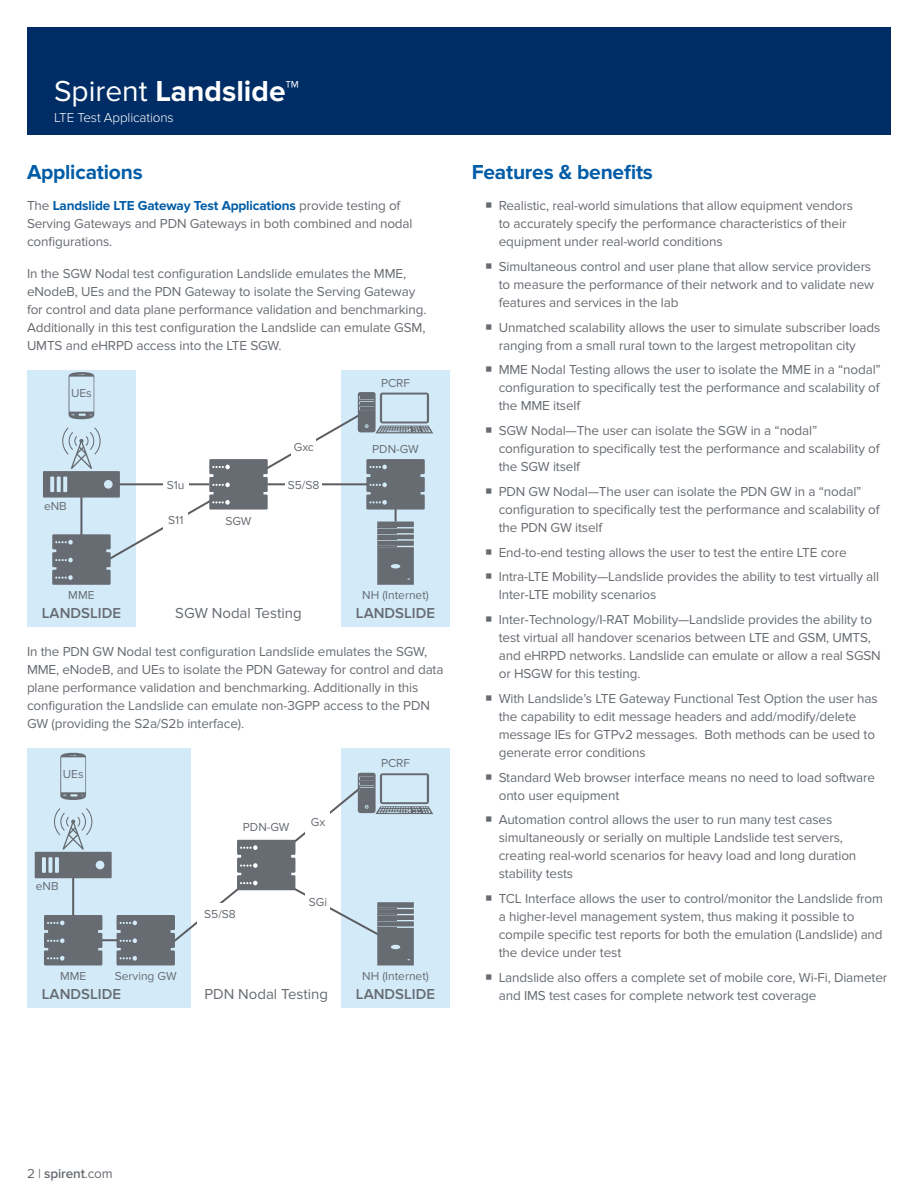
<style>
.page{position:relative;width:918px;height:1188px;background:#fff}
.page>*{position:absolute;margin:0;border:0;box-sizing:border-box;transform-origin:0 0}
.t1{font:700 30px "Proxima Nova";color:#fff}
.Heading_1{font:700 21px "Proxima Nova";letter-spacing:-.01em;color:#005ca7}
.t2{font:600 15px "Proxima Nova";color:#676c72}
.t3{font:15px "Proxima Nova";color:#676c72}
.Body_Text{font:13.5px/18px "Proxima Nova";letter-spacing:-.01em;color:#676c72}
.t4{font:300 13.5px "Proxima Nova";letter-spacing:-.01em;color:#fff}
.Body_Text-2{font:600 13.5px "Proxima Nova";letter-spacing:-.01em;color:#676c72}
.t5{font:12px "Proxima Nova";color:#676c72}
.s1{font-weight:400}
.s2{font-weight:700;color:#005ca7}
</style>
<div class="page">
<div style="left:27px;top:27px;width:864px;height:108px;background:#002d66"></div>
<div style="left:27px;top:370px;width:109px;height:257px;background:#d3ebf9"></div>
<div style="left:341px;top:370px;width:109px;height:257px;background:#d3ebf9"></div>
<svg style="left:43px;top:372px;width:390px;height:213px"></svg>
<div style="left:27px;top:748px;width:164px;height:259px;background:#d3ebf9"></div>
<div style="left:341px;top:748px;width:109px;height:259px;background:#d3ebf9"></div>
<svg style="left:35px;top:753px;width:398px;height:212px"></svg>
<h1 class="t1" style="left:54px;top:73px;width:247px"><span class="s1">Spirent</span> Landslide™</h1>
<p class="t4" style="left:54px;top:109px;width:121px">LTE Test Applications</p>
<p class="Heading_1" style="left:27px;top:160px;width:117px">Applications</p>
<p class="Body_Text" style="left:27px;top:197px;width:387px">The <span class="s2">Landslide LTE Gateway Test Applications</span> provide testing of<br>Serving Gateways and PDN Gateways in both combined and nodal configurations.</p>
<p class="Body_Text" style="left:27px;top:264px;width:401px">In the SGW Nodal test configuration Landslide emulates the MME, eNodeB, UEs and the PDN Gateway to isolate the Serving Gateway for control and data plane performance validation and benchmarking.<br>Additionally in this test configuration the Landslide can emulate GSM, UMTS and eHRPD access into the LTE SGW.</p>
<p class="t5" style="left:381px;top:376px;width:31px">PCRF</p>
<p class="t5" style="left:71px;top:386px;width:22px">UEs</p>
<p class="t5" style="left:44px;top:499px;width:24px">eNB</p>
<p class="t5" style="left:68px;top:589px;width:28px">MME</p>
<p class="t5" style="left:294px;top:440px;width:21px">Gxc</p>
<p class="t5" style="left:167px;top:478px;width:19px">S1u</p>
<p class="t5" style="left:288px;top:478px;width:33px">S5/S8</p>
<p class="t5" style="left:168px;top:513px;width:17px">S11</p>
<p class="t5" style="left:225px;top:514px;width:28px">SGW</p>
<p class="t5" style="left:372px;top:442px;width:48px">PDN-GW</p>
<p class="t5" style="left:362px;top:589px;width:68px">NH (Internet)</p>
<p class="t2" style="left:42px;top:605px;width:81px">LANDSLIDE</p>
<p class="t3" style="left:175px;top:605px;width:128px">SGW Nodal Testing</p>
<p class="t2" style="left:356px;top:605px;width:81px">LANDSLIDE</p>
<p class="Body_Text" style="left:27px;top:643px;width:418px">In the PDN GW Nodal test configuration Landslide emulates the SGW, MME, eNodeB, and UEs to isolate the PDN Gateway for control and data plane performance validation and benchmarking. Additionally in this configuration the Landslide can emulate non-3GPP access to the PDN GW (providing the S2a/S2b interface).</p>
<p class="t5" style="left:381px;top:756px;width:31px">PCRF</p>
<p class="t5" style="left:63px;top:767px;width:22px">UEs</p>
<p class="t5" style="left:36px;top:879px;width:24px">eNB</p>
<p class="t5" style="left:60px;top:969px;width:28px">MME</p>
<p class="t5" style="left:115px;top:969px;width:64px">Serving GW</p>
<p class="t5" style="left:243px;top:820px;width:48px">PDN-GW</p>
<p class="t5" style="left:311px;top:815px;width:16px">Gx</p>
<p class="t5" style="left:204px;top:907px;width:33px">S5/S8</p>
<p class="t5" style="left:309px;top:895px;width:20px">SGi</p>
<p class="t5" style="left:362px;top:969px;width:68px">NH (Internet)</p>
<p class="t2" style="left:42px;top:986px;width:81px">LANDSLIDE</p>
<p class="t3" style="left:204px;top:986px;width:125px">PDN Nodal Testing</p>
<p class="t2" style="left:356px;top:986px;width:81px">LANDSLIDE</p>
<p class="Heading_1" style="left:472px;top:160px;width:183px">Features &amp; benefits</p>
<p class="Body_Text" style="left:499px;top:197px;width:356px">Realistic, real-world simulations that allow equipment vendors to accurately specify the performance characteristics of their equipment under real-world conditions</p>
<p class="Body_Text" style="left:499px;top:258px;width:377px">Simultaneous control and user plane that allow service providers to measure the performance of their network and to validate new features and services in the lab</p>
<p class="Body_Text" style="left:499px;top:318px;width:383px">Unmatched scalability allows the user to simulate subscriber loads ranging from a small rural town to the largest metropolitan city</p>
<p class="Body_Text" style="left:499px;top:361px;width:384px;text-align:justify">MME Nodal Testing allows the user to isolate the MME in a “nodal” configuration to specifically test the performance and scalability of the MME itself</p>
<p class="Body_Text" style="left:499px;top:422px;width:382px">SGW Nodal—The user can isolate the SGW in a “nodal” configuration to specifically test the performance and scalability of the SGW itself</p>
<p class="Body_Text" style="left:499px;top:483px;width:382px">PDN GW Nodal—The user can isolate the PDN GW in a “nodal” configuration to specifically test the performance and scalability of the PDN GW itself</p>
<p class="Body_Text" style="left:499px;top:543px;width:350px">End-to-end testing allows the user to test the entire LTE core</p>
<p class="Body_Text" style="left:499px;top:568px;width:382px">Intra-LTE Mobility—Landslide provides the ability to test virtually all<br>Inter-LTE mobility scenarios</p>
<p class="Body_Text" style="left:499px;top:611px;width:384px">Inter-Technology/I-RAT Mobility—Landslide provides the ability to test virtual all handover scenarios between LTE and GSM, UMTS, and eHRPD networks. Landslide can emulate or allow a real SGSN or HSGW for this testing.</p>
<p class="Body_Text" style="left:499px;top:690px;width:380px">With Landslide’s LTE Gateway Functional Test Option the user has the capability to edit message headers and add/modify/delete message IEs for GTPv2 messages. Both methods can be used to generate error conditions</p>
<p class="Body_Text" style="left:499px;top:768px;width:378px">Standard Web browser interface means no need to load software onto user equipment</p>
<p class="Body_Text" style="left:499px;top:811px;width:359px">Automation control allows the user to run many test cases simultaneously or serially on multiple Landslide test servers, creating real-world scenarios for heavy load and long duration stability tests</p>
<p class="Body_Text" style="left:499px;top:890px;width:386px">TCL Interface allows the user to control/monitor the Landslide from a higher-level management system, thus making it possible to compile specific test reports for both the emulation (Landslide) and the device under test</p>
<p class="Body_Text" style="left:499px;top:969px;width:390px">Landslide also offers a complete set of mobile core, Wi-Fi, Diameter and IMS test cases for complete network test coverage</p>
<p class="Body_Text-2" style="left:27px;top:1166px;width:87px"><span class="s1">2 |</span> spirent<span class="s1">.com</span></p>
</div>
